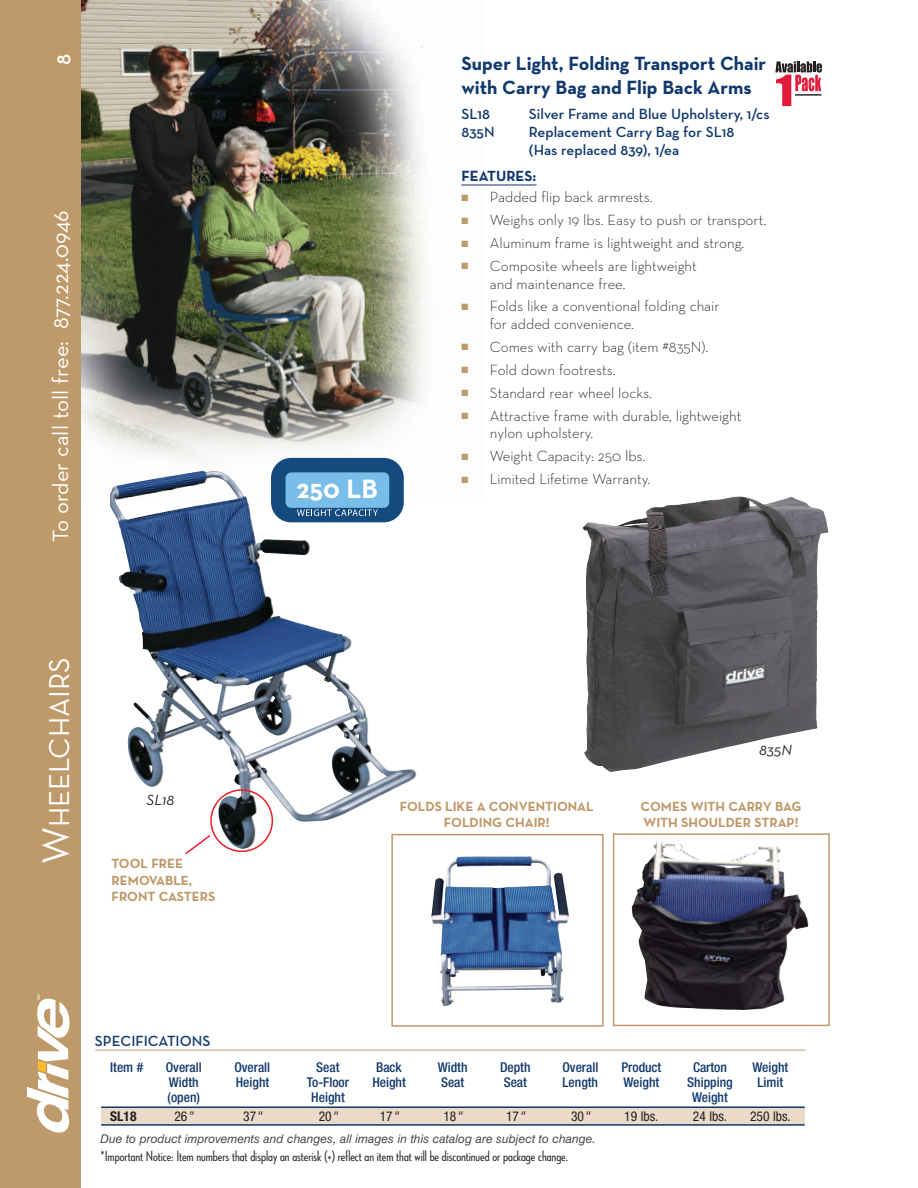
<style>
.page{position:relative;width:918px;height:1188px;background:#fff}
.page>*{position:absolute;margin:0;border:0;box-sizing:border-box;transform-origin:0 0}
.t1{font:29.25px "Neutra Text";color:#fff}
.t2{font:700 27px "Neutra Text";color:#fff}
.t3{font:22.5px "Neutra Text";color:#fff}
.t4{font:600 21px "Neutra Text";color:#fff}
.t5{font:700 19.5px/23.4px "Neutra Text";color:#11386d}
.t6{font:300 15px/17.5px "Neutra Text";color:#231f20}
.t7{font:15px "Neutraface Condensed Medium Alt";color:#231f20}
.t8{font:600 15px/18px "Neutra Text";color:#11386d}
.t9{font:700 15px "Neutra Text";color:#11386d}
.t10{font:italic 15px "Neutra Text";color:#231f20}
.t11{font:500 condensed 13.5px "Helvetica Neue";color:#11386d}
.t12{font:700 13.5px/16.2px "Neutra Text";color:#be996a}
.t13{font:condensed 13.5px "Helvetica Neue";color:#231f20}
.t14{font:700 condensed 13.5px "Helvetica Neue";color:#231f20}
.t15{font:italic 12px "Swiss 721 BT";color:#4b4c4d}
.s1{font-size:39px}
.s2{color:#be996a}
.s3{font-style:italic}
</style>
<div class="page">
<img style="left:81px;top:0;width:402px;height:500px">
<div style="left:0;top:0;width:81px;height:1188px;background:#be996a"></div>
<img style="left:582px;top:496px;width:246px;height:276px">
<hr style="left:461px;top:185px;width:76px;height:1px;background:#11386d">
<div style="left:101px;top:1107px;width:704px;height:18px;background:#eadac7"></div>
<hr style="left:101px;top:1106px;width:704px;height:2px;background:#11386d">
<hr style="left:101px;top:1124px;width:704px;height:2px;background:#11386d">
<hr style="left:95px;top:1050px;width:710px;height:1px;background:#be996a">
<svg style="left:631px;top:842px;width:171px;height:168px"></svg>
<div style="left:613px;top:833px;width:217px;height:193px;border:2px solid #be996a"></div>
<div style="left:391px;top:834px;width:213px;height:193px;border:2px solid #be996a"></div>
<img style="left:112px;top:471px;width:306px;height:378px">
<svg style="left:183px;top:789px;width:90px;height:66px"></svg>
<img style="left:431px;top:856px;width:138px;height:150px">
<svg style="left:775px;top:61px;width:47px;height:46px"></svg>
<hr style="left:795px;top:94px;width:26px;height:2px;background:#231f20">
<svg style="left:27px;top:994px;width:43px;height:139px"></svg>
<div style="left:271px;top:458px;width:133px;height:64px;background:#144a7d;border-radius:20px"></div>
<div style="left:286px;top:472px;width:103px;height:36px;background:#79bde9;border-radius:6px"></div>
<svg style="left:297px;top:509px;width:81px;height:7px"></svg>
<img style="left:657px;top:842px;width:152px;height:86px">
<h3 class="t4" style="left:51px;top:65px;width:13px;rotate:-90deg">8</h3>
<h3 class="t3" style="left:47px;top:542px;width:333px;rotate:-90deg">To order call toll free: 877.224.0946</h3>
<h1 class="t1" style="left:42px;top:864px;width:208px;rotate:-90deg"><span class="s1">W</span>HEELCHAIRS</h1>
<p class="t10" style="left:147px;top:791px;width:29px">SL18</p>
<p class="t12" style="left:111px;top:856px;width:105px">TOOL FREE<br>REMOVABLE,<br>FRONT CASTERS</p>
<h2 class="t2" style="left:297px;top:473px;width:83px">250 LB</h2>
<h3 class="t5" style="left:461px;top:52px;width:306px">Super Light, Folding Transport Chair with Carry Bag and Flip Back Arms</h3>
<p class="t8" style="left:461px;top:105px;width:30px">SL18</p>
<p class="t8" style="left:529px;top:105px;width:242px">Silver Frame and Blue Upholstery, 1/cs</p>
<p class="t8" style="left:461px;top:123px;width:35px">835N</p>
<p class="t8" style="left:529px;top:123px;width:207px">Replacement Carry Bag for SL18 (Has replaced 839), 1/ea</p>
<p class="t9" style="left:461px;top:167px;width:77px">FEATURES:</p>
<p class="t6" style="left:461px;top:188px;width:192px"><span class="s2">■</span> Padded flip back armrests.</p>
<p class="t6" style="left:461px;top:211px;width:307px"><span class="s2">■</span> Weighs only 19 lbs. Easy to push or transport.</p>
<p class="t6" style="left:461px;top:234px;width:284px"><span class="s2">■</span> Aluminum frame is lightweight and strong.</p>
<p class="t6" style="left:490px;top:257px;width:209px;text-indent:-28px"><span class="s2">■</span> Composite wheels are lightweight and maintenance free.</p>
<p class="t6" style="left:490px;top:298px;width:231px;text-indent:-28px"><span class="s2">■</span> Folds like a conventional folding chair for added convenience.</p>
<p class="t6" style="left:461px;top:338px;width:248px"><span class="s2">■</span> Comes with carry bag (item #835N).</p>
<p class="t6" style="left:461px;top:361px;width:156px"><span class="s2">■</span> Fold down footrests.</p>
<p class="t6" style="left:461px;top:384px;width:192px"><span class="s2">■</span> Standard rear wheel locks.</p>
<p class="t6" style="left:490px;top:407px;width:253px;text-indent:-28px"><span class="s2">■</span> Attractive frame with durable, lightweight nylon upholstery.</p>
<p class="t6" style="left:461px;top:447px;width:185px"><span class="s2">■</span> Weight Capacity: 250 lbs.</p>
<p class="t6" style="left:461px;top:470px;width:190px"><span class="s2">■</span> Limited Lifetime Warranty.</p>
<p class="t10" style="left:759px;top:741px;width:34px">835N</p>
<p class="t12" style="left:400px;top:798px;width:196px;text-align:center">FOLDS LIKE A CONVENTIONAL<br>FOLDING CHAIR!</p>
<p class="t12" style="left:641px;top:798px;width:162px">COMES WITH CARRY BAG<br>WITH SHOULDER STRAP!</p>
<p class="t8" style="left:95px;top:1032px;width:117px">SPECIFICATIONS</p>
<p class="t11" style="left:110px;top:1062px;width:35px">Item #</p>
<p class="t11" style="left:166px;top:1062px;width:37px">Overall</p>
<p class="t11" style="left:234px;top:1062px;width:37px">Overall</p>
<p class="t11" style="left:316px;top:1062px;width:25px">Seat</p>
<p class="t11" style="left:376px;top:1062px;width:27px">Back</p>
<p class="t11" style="left:438px;top:1062px;width:31px">Width</p>
<p class="t11" style="left:500px;top:1062px;width:32px">Depth</p>
<p class="t11" style="left:562px;top:1062px;width:37px">Overall</p>
<p class="t11" style="left:621px;top:1062px;width:41px">Product</p>
<p class="t11" style="left:693px;top:1062px;width:35px">Carton</p>
<p class="t11" style="left:753px;top:1062px;width:37px">Weight</p>
<p class="t11" style="left:169px;top:1077px;width:31px">Width</p>
<p class="t11" style="left:236px;top:1077px;width:35px">Height</p>
<p class="t11" style="left:307px;top:1077px;width:44px">To-Floor</p>
<p class="t11" style="left:372px;top:1077px;width:35px">Height</p>
<p class="t11" style="left:441px;top:1077px;width:25px">Seat</p>
<p class="t11" style="left:504px;top:1077px;width:25px">Seat</p>
<p class="t11" style="left:563px;top:1077px;width:37px">Length</p>
<p class="t11" style="left:624px;top:1077px;width:37px">Weight</p>
<p class="t11" style="left:687px;top:1077px;width:47px">Shipping</p>
<p class="t11" style="left:758px;top:1077px;width:27px">Limit</p>
<p class="t11" style="left:168px;top:1092px;width:34px">(open)</p>
<p class="t11" style="left:311px;top:1092px;width:35px">Height</p>
<p class="t11" style="left:692px;top:1092px;width:37px">Weight</p>
<p class="t14" style="left:110px;top:1112px;width:28px">SL18</p>
<p class="t13" style="left:175px;top:1112px;width:20px">26<span class="s3">"</span></p>
<p class="t13" style="left:243px;top:1112px;width:20px">37<span class="s3">"</span></p>
<p class="t13" style="left:319px;top:1112px;width:20px">20<span class="s3">"</span></p>
<p class="t13" style="left:380px;top:1112px;width:20px">17<span class="s3">"</span></p>
<p class="t13" style="left:443px;top:1112px;width:20px">18<span class="s3">"</span></p>
<p class="t13" style="left:506px;top:1112px;width:20px">17<span class="s3">"</span></p>
<p class="t13" style="left:571px;top:1112px;width:20px">30<span class="s3">"</span></p>
<p class="t13" style="left:624px;top:1112px;width:36px">19 lbs.</p>
<p class="t13" style="left:693px;top:1112px;width:36px">24 lbs.</p>
<p class="t13" style="left:750px;top:1112px;width:42px">250 lbs.</p>
<p class="t15" style="left:101px;top:1134px;width:497px">Due to product improvements and changes, all images in this catalog are subject to change.</p>
<p class="t7" style="left:101px;top:1148px;width:469px">*Important Notice: Item numbers that display an asterisk (*) reflect an item that will be discontinued or package change.</p>
</div>
